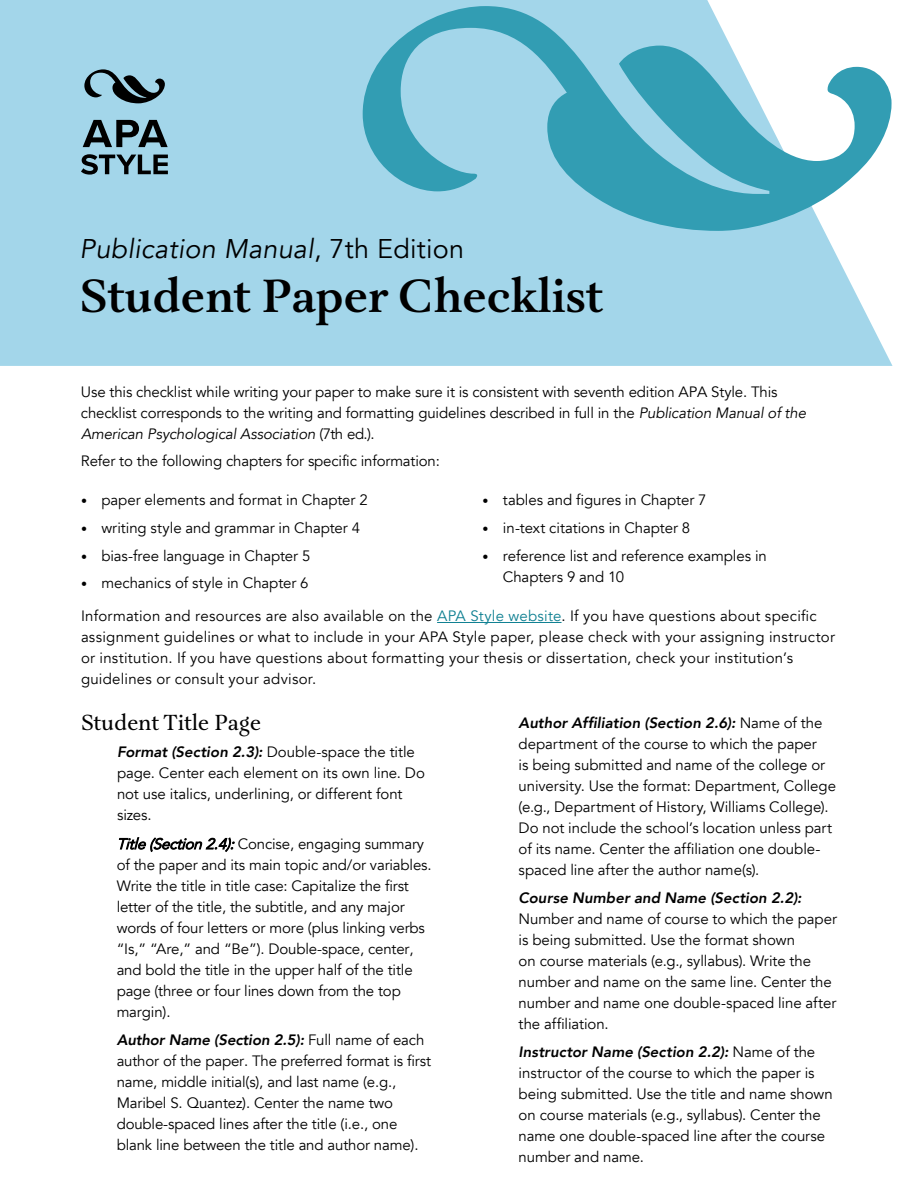
<style>
.page{position:relative;width:918px;height:1188px;background:#fff}
.page>*{position:absolute;margin:0;border:0;box-sizing:border-box;transform-origin:0 0}
.t1{font:600 48px "Aria Text G2";letter-spacing:-.01em;color:#000}
.t2{font:italic 27px "Avenir";letter-spacing:.01em;color:#000}
.t3{font:22.5px "Aria Text G2";letter-spacing:-.01em;color:#000}
.t4{font:15px/21px "Avenir";letter-spacing:-.005em;color:#000}
.t5{font:15px/21px "Avenir";letter-spacing:.015em;color:#000}
.s1{font-style:normal}
.s2{font-style:italic}
.s3{font-size:12px}
.s4{color:#0f8092}
.s5{font-weight:800;font-style:italic}
</style>
<div class="page">
<div style="left:0;top:0;width:893px;height:366px;background:#a3d6ea"></div>
<svg style="left:83px;top:120px;width:85px;height:27px;background:#556f7a"></svg>
<svg style="left:81px;top:154px;width:87px;height:21px;background:#5e7b87"></svg>
<svg style="left:84px;top:69px;width:81px;height:34px;background:#668693"></svg>
<hr style="left:437px;top:622px;width:125px;height:1px;background:#0f8092">
<svg style="left:363px;top:6px;width:529px;height:225px"></svg>
<h1 class="t2" style="left:80px;top:233px;width:386px">Publication Manual<span class="s1">, 7th Edition</span></h1>
<h1 class="t1" style="left:80px;top:267px;width:525px">Student Paper Checklist</h1>
<p class="t4" style="left:81px;top:381px;width:727px">Use this checklist while writing your paper to make sure it is consistent with seventh edition APA Style. This checklist corresponds to the writing and formatting guidelines described in full in the <span class="s2">Publication Manual of the<br>American Psychological Association</span> (7th ed.).</p>
<p class="t4" style="left:81px;top:451px;width:361px">Refer to the following chapters for specific information:</p>
<p class="t4" style="left:81px;top:490px;width:288px"><span class="s3">•</span> paper elements and format in Chapter 2</p>
<p class="t4" style="left:81px;top:518px;width:281px"><span class="s3">•</span> writing style and grammar in Chapter 4</p>
<p class="t4" style="left:81px;top:545px;width:231px"><span class="s3">•</span> bias-free language in Chapter 5</p>
<p class="t4" style="left:81px;top:573px;width:229px"><span class="s3">•</span> mechanics of style in Chapter 6</p>
<p class="t4" style="left:483px;top:490px;width:225px"><span class="s3">•</span> tables and figures in Chapter 7</p>
<p class="t4" style="left:483px;top:518px;width:209px"><span class="s3">•</span> in-text citations in Chapter 8</p>
<p class="t4" style="left:503px;top:545px;width:266px;text-indent:-20px"><span class="s3">•</span> reference list and reference examples in<br>Chapters 9 and 10</p>
<p class="t5" style="left:81px;top:606px;width:755px">Information and resources are also available on the <span class="s4">APA Style website</span>. If you have questions about specific assignment guidelines or what to include in your APA Style paper, please check with your assigning instructor or institution. If you have questions about formatting your thesis or dissertation, check your institution’s guidelines or consult your advisor.</p>
<h2 class="t3" style="left:81px;top:709px;width:182px">Student Title Page</h2>
<p class="t4" style="left:117px;top:742px;width:309px"><span class="s5">Format (Section 2.3):</span> Double-space the title page. Center each element on its own line. Do not use italics, underlining, or different font sizes.</p>
<p class="t4" style="left:117px;top:834px;width:316px"><span class="s2">Title(Section2.4):</span>Concise, engaging summary of the paper and its main topic and/or variables.<br>Write the title in title case: Capitalize the first letter of the title, the subtitle, and any major words of four letters or more (plus linking verbs “Is,” “Are,” and “Be”). Double-space, center, and bold the title in the upper half of the title page (three or four lines down from the top margin).</p>
<p class="t4" style="left:117px;top:1029px;width:316px"><span class="s5">Author Name (Section 2.5):</span> Full name of each author of the paper. The preferred format is first name, middle initial(s), and last name (e.g., Maribel S. Quantez). Center the name two double-spaced lines after the title (i.e., one blank line between the title and author name).</p>
<p class="t4" style="left:519px;top:713px;width:319px"><span class="s5">Author Affiliation (Section 2.6):</span> Name of the department of the course to which the paper<br>is being submitted and name of the college or university. Use the format: Department, College (e.g., Department of History, Williams College).<br>Do not include the school’s location unless part of its name. Center the affiliation one double&shy;spaced line after the author name(s).</p>
<p class="t4" style="left:519px;top:887px;width:320px"><span class="s5">Course Number and Name (Section 2.2):<br></span>Number and name of course to which the paper is being submitted. Use the format shown<br>on course materials (e.g., syllabus). Write the number and name on the same line. Center the number and name one double-spaced line after the affiliation.</p>
<p class="t4" style="left:519px;top:1041px;width:316px"><span class="s5">Instructor Name (Section 2.2):</span> Name of the instructor of the course to which the paper is being submitted. Use the title and name shown on course materials (e.g., syllabus). Center the name one double-spaced line after the course number and name.</p>
</div>
